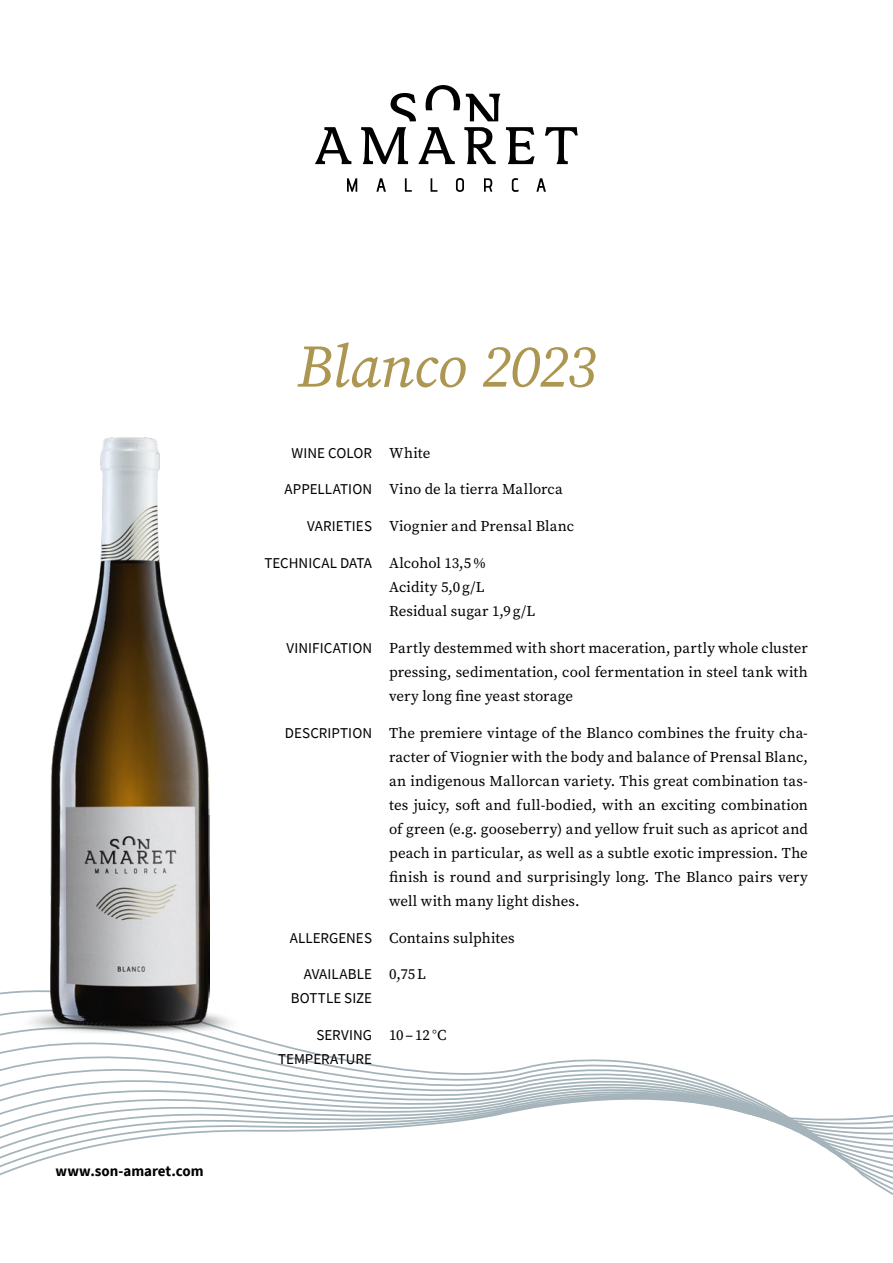
<style>
.page{position:relative;width:893px;height:1263px;background:#fff}
.page>*{position:absolute;margin:0;border:0;box-sizing:border-box;transform-origin:0 0}
.t1{font:italic 60px "Source Serif Variable";letter-spacing:-.025em;color:#ac9651}
.t2{font:15px/24px "Source Serif Pro";letter-spacing:.005em;color:#000;text-align:justify}
.t3{font:15px/24px "Source Sans Pro";color:#000;text-align:right}
.t4{font:700 15px "Source Sans Pro";letter-spacing:-.005em;color:#000}
.s1{font-family:"Source Serif Pro"}
.s2{font-family:"Source Sans Pro"}
</style>
<div class="page">
<svg style="left:0;top:901px;width:893px;height:294px"></svg>
<svg style="left:315px;top:85px;width:263px;height:107px"></svg>
<img style="left:16px;top:1008px;width:227px;height:26px">
<img style="left:50px;top:438px;width:159px;height:587px">
<p class="t4" style="left:56px;top:1161px;width:150px">www.son-amaret.com</p>
<h1 class="t1" style="left:297px;top:326px;width:301px">Blanco 2023</h1>
<p class="t3" style="left:291px;top:441px;width:140px">WINE COLOR <span class="s1">White</span></p>
<p class="t2" style="left:285px;top:477px;width:280px"><span class="s2">APPELLATION</span> Vino de la tierra Mallorca</p>
<p class="t2" style="left:307px;top:514px;width:268px"><span class="s2">VARIETIES</span> Viognier and Prensal Blanc</p>
<p class="t3" style="left:264px;top:551px;width:223px">TECHNICAL DATA <span class="s1">Alcohol 13,5%</span></p>
<p class="t2" style="left:389px;top:575px;width:148px">Acidity 5,0g/L<br>Residual sugar 1,9g/L</p>
<p class="t2" style="left:389px;top:636px;width:420px;text-indent:-102px"><span class="s2">VINIFICATION</span> Partly destemmed with short maceration, partly whole cluster pressing, sedimentation, cool fermentation in steel tank with very long fine yeast storage</p>
<p class="t2" style="left:389px;top:721px;width:420px;text-indent:-104px"><span class="s2">DESCRIPTION</span> The premiere vintage of the Blanco combines the fruity cha&shy;racter of Viognier with the body and balance of Prensal Blanc, an indigenous Mallorcan variety. This great combination tas&shy;tes juicy, soft and full-bodied, with an exciting combination of green (e.g. gooseberry) and yellow fruit such as apricot and peach in particular, as well as a subtle exotic impression. The finish is round and surprisingly long. The Blanco pairs very well with many light dishes.</p>
<p class="t2" style="left:290px;top:925px;width:227px"><span class="s2">ALLERGENES</span> Contains sulphites</p>
<p class="t3" style="left:291px;top:962px;width:83px">AVAILABLE<br>BOTTLE SIZE</p>
<p class="t2" style="left:389px;top:962px;width:38px">0,75L</p>
<p class="t3" style="left:278px;top:1023px;width:95px">SERVING<br>TEMPERATURE</p>
<p class="t2" style="left:389px;top:1023px;width:59px">10–12°C</p>
</div>
